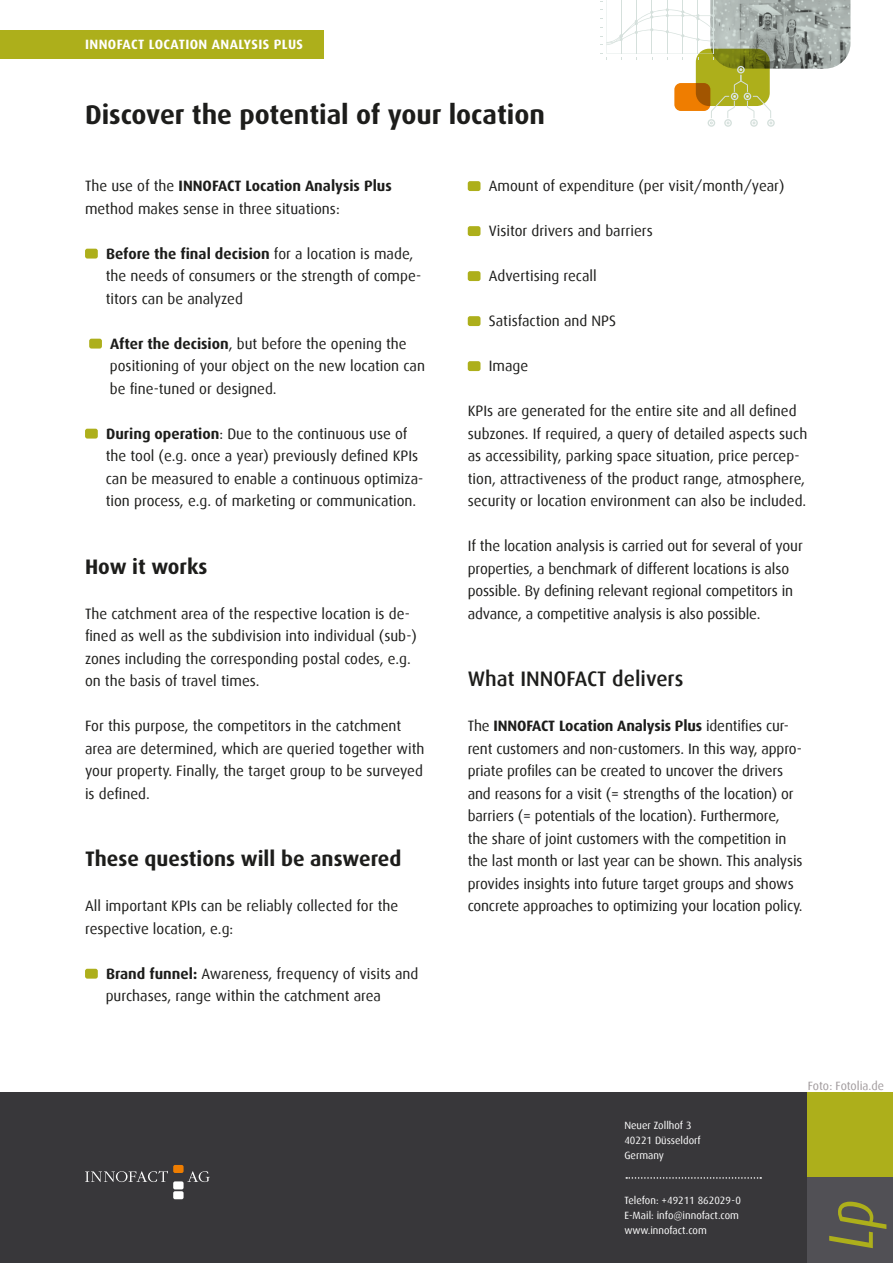
<style>
.page{position:relative;width:893px;height:1263px;background:#fff}
.page>*{position:absolute;margin:0;border:0;box-sizing:border-box;transform-origin:0 0}
.Kennung_4{font:italic 63.45px "Dax";color:#adaf1b;scale:.84 1}
.Headline_1{font:700 27px "Dax";color:#1d1d1b}
.Anlese{font:700 21px "Dax";color:#1d1d1b}
.Anlese-2{font:500 21px "Dax";color:#1d1d1b}
.Anlese-3{font:15px/22.5px "Dax";color:#1d1d1b}
.t1{font:700 13.5px "Dax";letter-spacing:.03em;color:#fff}
.Kategorie_Titelei{font:12px "Dax";letter-spacing:-.005em;color:#a19b9d}
.Footer_Adresse{font:10.5px "Dax";color:#fff}
.s1{font-weight:700}
</style>
<div class="page">
<div style="left:85px;top:249px;width:13px;height:10px;background:#adaf1b;border-radius:2px"></div>
<div style="left:89px;top:339px;width:13px;height:10px;background:#adaf1b;border-radius:2px"></div>
<div style="left:85px;top:429px;width:13px;height:10px;background:#adaf1b;border-radius:2px"></div>
<div style="left:85px;top:969px;width:13px;height:10px;background:#adaf1b;border-radius:2px"></div>
<div style="left:468px;top:181px;width:12px;height:10px;background:#adaf1b;border-radius:2px"></div>
<div style="left:468px;top:226px;width:12px;height:10px;background:#adaf1b;border-radius:2px"></div>
<div style="left:468px;top:271px;width:12px;height:10px;background:#adaf1b;border-radius:2px"></div>
<div style="left:468px;top:316px;width:12px;height:10px;background:#adaf1b;border-radius:2px"></div>
<div style="left:468px;top:361px;width:12px;height:10px;background:#adaf1b;border-radius:2px"></div>
<svg style="left:600px;top:0;width:250px;height:127px"></svg>
<div style="left:0;top:1093px;width:893px;height:170px;background:#38373a"></div>
<div style="left:0;top:31px;width:323px;height:28px;background:#adaf1b"></div>
<div style="left:808px;top:1093px;width:85px;height:170px;background:#adaf1b"></div>
<svg style="left:85px;top:1171px;width:83px;height:11px"></svg>
<div style="left:173px;top:1165px;width:11px;height:8px;background:#ef7d00;border-radius:2px"></div>
<div style="left:173px;top:1181px;width:11px;height:8px;background:#fff;border-radius:2px"></div>
<div style="left:173px;top:1191px;width:11px;height:8px;background:#fff;border-radius:2px"></div>
<svg style="left:187px;top:1171px;width:23px;height:11px"></svg>
<div style="left:808px;top:1178px;width:85px;height:85px;background:#515055"></div>
<svg style="left:626px;top:1177px;width:135px;height:2px"></svg>
<p class="t1" style="left:85px;top:37px;width:220px">INNOFACT LOCATION ANALYSIS PLUS</p>
<p class="Headline_1" style="left:85px;top:99px;width:461px">Discover the potential of your location</p>
<p class="Anlese-3" style="left:85px;top:175px;width:308px">The use of the <span class="s1">INNOFACT Location Analysis Plus </span>method makes sense in three situations:</p>
<p class="Anlese-3" style="left:106px;top:242px;width:317px"><span class="s1">Before the final decision</span> for a location is made, the needs of consumers or the strength of compe&shy;titors can be analyzed</p>
<p class="Anlese-3" style="left:110px;top:332px;width:317px"><span class="s1">After the decision</span>, but before the opening the positioning of your object on the new location can be fine-tuned or designed.</p>
<p class="Anlese-3" style="left:106px;top:422px;width:319px"><span class="s1">During operation</span>: Due to the continuous use of the tool (e.g. once a year) previously defined KPIs can be measured to enable a continuous optimiza&shy;tion process, e.g. of marketing or communication.</p>
<p class="Anlese" style="left:85px;top:554px;width:124px">How it works</p>
<p class="Anlese-3" style="left:85px;top:602px;width:333px">The catchment area of the respective location is de&shy;fined as well as the subdivision into individual (sub-) zones including the corresponding postal codes, e.g. on the basis of travel times.</p>
<p class="Anlese-3" style="left:85px;top:715px;width:341px">For this purpose, the competitors in the catchment area are determined, which are queried together with your property. Finally, the target group to be surveyed is defined.</p>
<p class="Anlese" style="left:85px;top:847px;width:318px">These questions will be answered</p>
<p class="Anlese-3" style="left:85px;top:895px;width:315px">All important KPIs can be reliably collected for the respective location, e.g:</p>
<p class="Anlese-3" style="left:106px;top:962px;width:314px"><span class="s1">Brand funnel:</span> Awareness, frequency of visits and purchases, range within the catchment area</p>
<p class="Anlese-3" style="left:489px;top:175px;width:297px">Amount of expenditure (per visit/month/year)</p>
<p class="Anlese-3" style="left:489px;top:220px;width:165px">Visitor drivers and barriers</p>
<p class="Anlese-3" style="left:489px;top:265px;width:110px">Advertising recall</p>
<p class="Anlese-3" style="left:489px;top:310px;width:129px">Satisfaction and NPS</p>
<p class="Anlese-3" style="left:489px;top:355px;width:41px">Image</p>
<p class="Anlese-3" style="left:468px;top:400px;width:341px">KPIs are generated for the entire site and all defined subzones. If required, a query of detailed aspects such as accessibility, parking space situation, price percep&shy;tion, attractiveness of the product range, atmosphere, security or location environment can also be included.</p>
<p class="Anlese-3" style="left:468px;top:535px;width:337px">If the location analysis is carried out for several of your properties, a benchmark of different locations is also possible. By defining relevant regional competitors in advance, a competitive analysis is also possible.</p>
<p class="Anlese-2" style="left:468px;top:667px;width:217px">What INNOFACT delivers</p>
<p class="Anlese-3" style="left:468px;top:715px;width:336px">The <span class="s1">INNOFACT Location Analysis Plus</span> identifies cur&shy;rent customers and non-customers. In this way, appro&shy;priate profiles can be created to uncover the drivers and reasons for a visit (= strengths of the location) or barriers (= potentials of the location). Furthermore, the share of joint customers with the competition in the last month or last year can be shown. This analysis provides insights into future target groups and shows concrete approaches to optimizing your location policy.</p>
<p class="Footer_Adresse" style="left:624px;top:1119px;width:69px">Neuer Zollhof 3</p>
<p class="Footer_Adresse" style="left:624px;top:1134px;width:78px">40221 Düsseldorf</p>
<p class="Footer_Adresse" style="left:624px;top:1149px;width:41px">Germany</p>
<p class="Footer_Adresse" style="left:624px;top:1194px;width:118px">Telefon: +49211 862029-0</p>
<p class="Footer_Adresse" style="left:624px;top:1209px;width:116px">E-Mail: info@innofact.com</p>
<p class="Footer_Adresse" style="left:624px;top:1224px;width:84px">www.innofact.com</p>
<p class="Kategorie_Titelei" style="left:808px;top:1079px;width:78px">Foto: Fotolia.de</p>
<p class="Kennung_4" style="left:816px;top:1250px;width:63px;rotate:-90deg">Lp</p>
</div>
